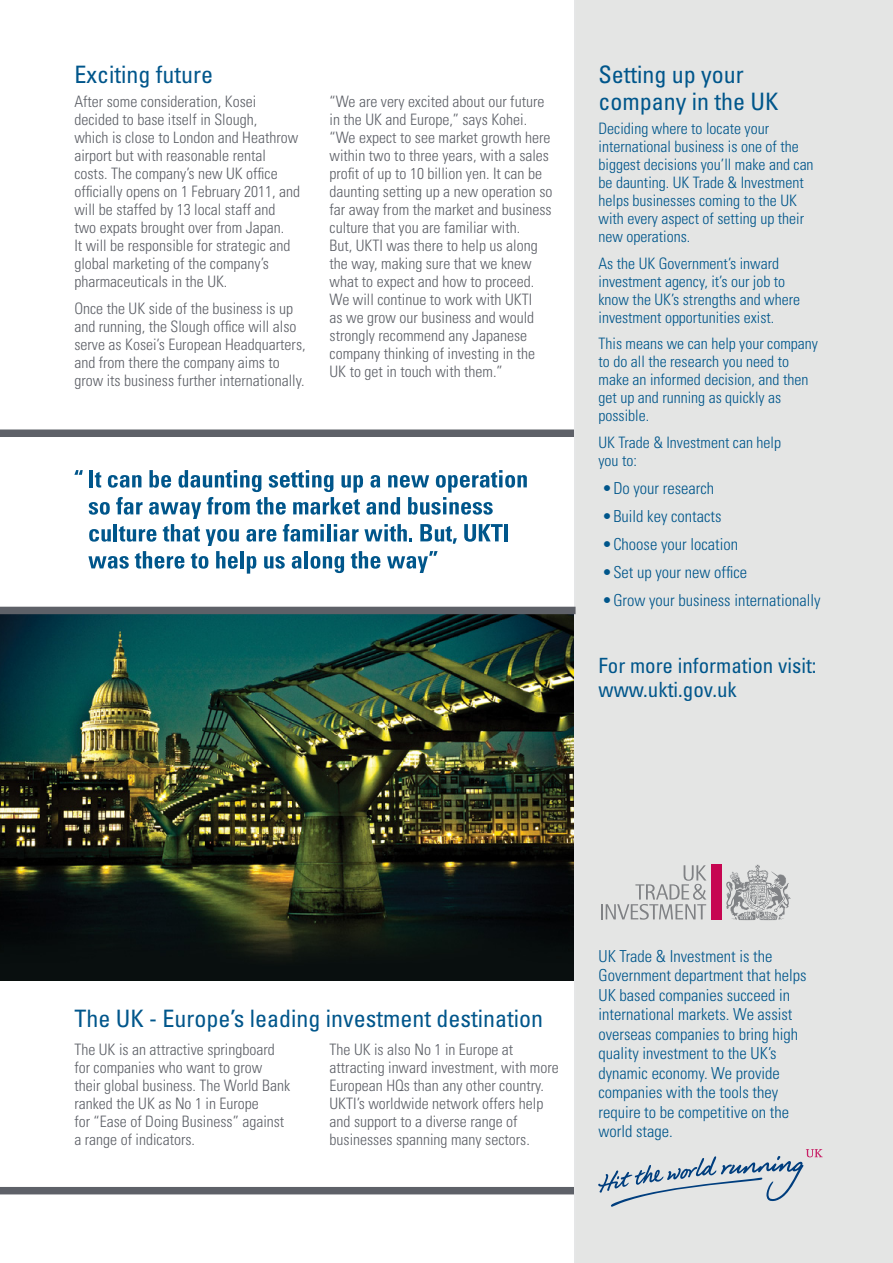
<style>
.page{position:relative;width:893px;height:1263px;background:#fff}
.page>*{position:absolute;margin:0;border:0;box-sizing:border-box;transform-origin:0 0}
.Sub_Sub_Head{font:condensed 24px/27px "Univers";color:#00568b}
.Sub_Sub_Head-2{font:condensed 21px/24px "Univers";color:#00568b}
.Body_Copy{font:300 condensed 16.5px/19.5px "Univers";color:#00568b}
.Bullets{font:300 condensed 16.5px "Univers";color:#00568b}
.Body_Copy-2{font:300 condensed 15.75px/18px "Univers";color:#5e6168}
.Body_Copy-3{font:300 condensed 15.75px/18px "Univers";color:#00568b}
</style>
<div class="page">
<img style="left:0;top:614px;width:574px;height:366px">
<div style="left:0;top:429px;width:576px;height:8px;background:#5e6168"></div>
<div style="left:0;top:1187px;width:585px;height:7px;background:#5e6168"></div>
<div style="left:574px;top:0;width:319px;height:1263px;background:#e4e5e4"></div>
<div style="left:0;top:607px;width:576px;height:7px;background:#5e6168"></div>
<svg style="left:726px;top:865px;width:65px;height:55px;background:#bdbfbf"></svg>
<div style="left:711px;top:865px;width:10px;height:55px;background:#c60651"></div>
<svg style="left:601px;top:865px;width:105px;height:55px;background:#d2d3d3"></svg>
<svg style="left:598px;top:1149px;width:225px;height:58px;background:#cbd2d8"></svg>
<svg style="left:74px;top:470px;width:453px;height:104px"></svg>
<h3 class="Sub_Sub_Head" style="left:74px;top:61px;width:140px">Exciting future</h3>
<p class="Body_Copy-2" style="left:74px;top:93px;width:227px">After some consideration, Kosei decided to base itself in Slough,<br>which is close to London and Heathrow airport but with reasonable rental costs. The company’s new UK office officially opens on 1 February 2011, and will be staffed by 13 local staff and two expats brought over from Japan.<br>It will be responsible for strategic and global marketing of the company’s pharmaceuticals in the UK.</p>
<p class="Body_Copy-2" style="left:74px;top:299px;width:233px">Once the UK side of the business is up and running, the Slough office will also serve as Kosei’s European Headquarters, and from there the company aims to grow its business further internationally.</p>
<p class="Body_Copy-2" style="left:330px;top:93px;width:224px">“We are very excited about our future in the UK and Europe,” says Kohei. “We expect to see market growth here within two to three years, with a sales profit of up to 10 billion yen. It can be daunting setting up a new operation so far away from the market and business culture that you are familiar with.<br>But, UKTI was there to help us along the way, making sure that we knew what to expect and how to proceed.<br>We will continue to work with UKTI<br>as we grow our business and would strongly recommend any Japanese company thinking of investing in the UK to get in touch with them.”</p>
<h3 class="Sub_Sub_Head" style="left:598px;top:61px;width:181px">Setting up your company in the UK</h3>
<p class="Body_Copy-3" style="left:598px;top:120px;width:217px">Deciding where to locate your international business is one of the biggest decisions you’ll make and can be daunting. UK Trade &amp; Investment helps businesses coming to the UK with every aspect of setting up their new operations.</p>
<p class="Body_Copy-3" style="left:598px;top:254px;width:203px">As the UK Government’s inward investment agency, it’s our job to know the UK’s strengths and where investment opportunities exist.</p>
<p class="Body_Copy-3" style="left:598px;top:335px;width:221px">This means we can help your company to do all the research you need to make an informed decision, and then get up and running as quickly as possible.</p>
<p class="Body_Copy-3" style="left:598px;top:433px;width:184px">UK Trade &amp; Investment can help you to:</p>
<p class="Bullets" style="left:602px;top:478px;width:114px">•Do your research</p>
<p class="Bullets" style="left:602px;top:506px;width:121px">•Build key contacts</p>
<p class="Bullets" style="left:602px;top:534px;width:137px">•Choose your location</p>
<p class="Bullets" style="left:602px;top:562px;width:146px">•Set up your new office</p>
<p class="Bullets" style="left:602px;top:590px;width:220px">•Grow your business internationally</p>
<h3 class="Sub_Sub_Head-2" style="left:598px;top:653px;width:220px">For more information visit: www.ukti.gov.uk</h3>
<h3 class="Sub_Sub_Head" style="left:74px;top:1005px;width:470px">The UK - Europe’s leading investment destination</h3>
<p class="Body_Copy-2" style="left:74px;top:1040px;width:217px">The UK is an attractive springboard for companies who want to grow their global business. The World Bank ranked the UK as No 1 in Europe<br>for “Ease of Doing Business” against a range of indicators.</p>
<p class="Body_Copy-2" style="left:330px;top:1040px;width:231px">The UK is also No 1 in Europe at attracting inward investment, with more European HQs than any other country.<br>UKTI’s worldwide network offers help and support to a diverse range of businesses spanning many sectors.</p>
<p class="Body_Copy" style="left:598px;top:946px;width:209px">UK Trade &amp; Investment is the<br>Government department that helps<br>UK based companies succeed in international markets. We assist overseas companies to bring high quality investment to the UK’s dynamic economy. We provide companies with the tools they require to be competitive on the world stage.</p>
</div>
